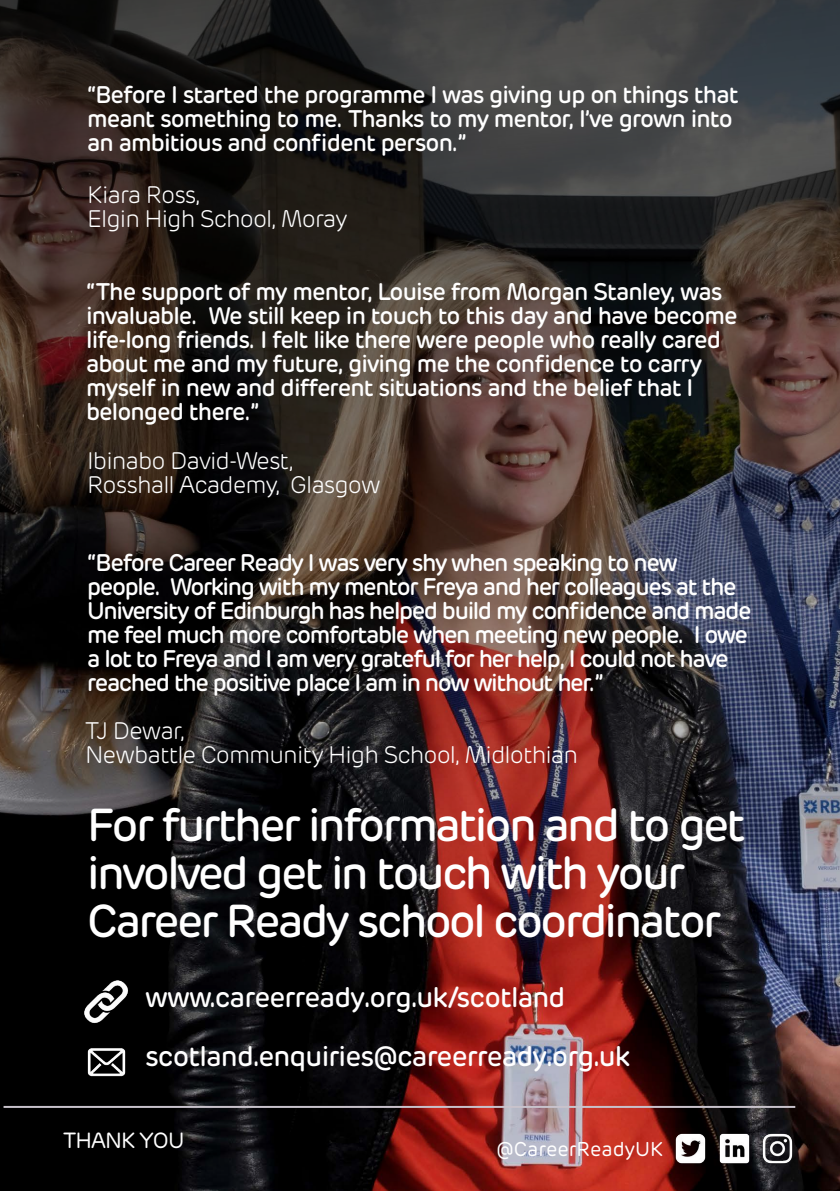
<style>
.page{position:relative;width:840px;height:1191px;background:#fff}
.page>*{position:absolute;margin:0;border:0;box-sizing:border-box;transform-origin:0 0}
.t1{font:500 46px/48px "Rubrik New";letter-spacing:-.06em;color:#fff}
.t2{font:500 28px "Rubrik New";letter-spacing:-.03em;color:#fff}
.t3{font:500 24px/24px "Rubrik";letter-spacing:-.045em;color:#fff}
.t4{font:300 24px/24px "Rubrik";letter-spacing:-.04em;color:#fff}
.t5{font:22px "Rubrik New";letter-spacing:-.04em;color:#fff}
.t6{font:20px "Rubrik New";color:#fff}
</style>
<div class="page">
<img style="left:0;top:0;width:839px;height:1191px">
<img style="left:84px;top:1039px;width:45px;height:45px">
<img style="left:84px;top:979px;width:45px;height:45px">
<hr style="left:4px;top:1106px;width:790px;height:2px;background:#c8c2cb">
<img style="left:672px;top:1130px;width:36px;height:36px">
<img style="left:716px;top:1130px;width:36px;height:36px">
<img style="left:759px;top:1130px;width:36px;height:36px">
<p class="t3" style="left:87px;top:83px;width:652px">“Before I started the programme I was giving up on things that meant something to me. Thanks to my mentor, I’ve grown into an ambitious and confident person.”</p>
<p class="t4" style="left:87px;top:183px;width:261px">Kiara Ross,<br>Elgin High School, Moray</p>
<p class="t3" style="left:86px;top:280px;width:652px">“The support of my mentor, Louise from Morgan Stanley, was invaluable. We still keep in touch to this day and have become life-long friends. I felt like there were people who really cared about me and my future, giving me the confidence to carry myself in new and different situations and the belief that I belonged there.”</p>
<p class="t4" style="left:87px;top:449px;width:295px">Ibinabo David-West,<br>Rosshall Academy, Glasgow</p>
<p class="t3" style="left:87px;top:550px;width:665px">“Before Career Ready I was very shy when speaking to new people. Working with my mentor Freya and her colleagues at the University of Edinburgh has helped build my confidence and made me feel much more comfortable when meeting new people. I owe a lot to Freya and I am very grateful for her help, I could not have reached the positive place I am in now without her.”</p>
<p class="t4" style="left:85px;top:718px;width:494px">TJ Dewar,<br>Newbattle Community High School, Midlothian</p>
<h1 class="t1" style="left:87px;top:801px;width:659px">For further information and to get involved get in touch with your<br>Career Ready school coordinator</h1>
<p class="t2" style="left:145px;top:980px;width:421px">www.careerready.org.uk/scotland</p>
<p class="t2" style="left:145px;top:1039px;width:486px">scotland.enquiries@careerready.org.uk</p>
<p class="t5" style="left:63px;top:1126px;width:123px">THANK YOU</p>
<p class="t6" style="left:496px;top:1137px;width:168px">@CareerReadyUK</p>
</div>
